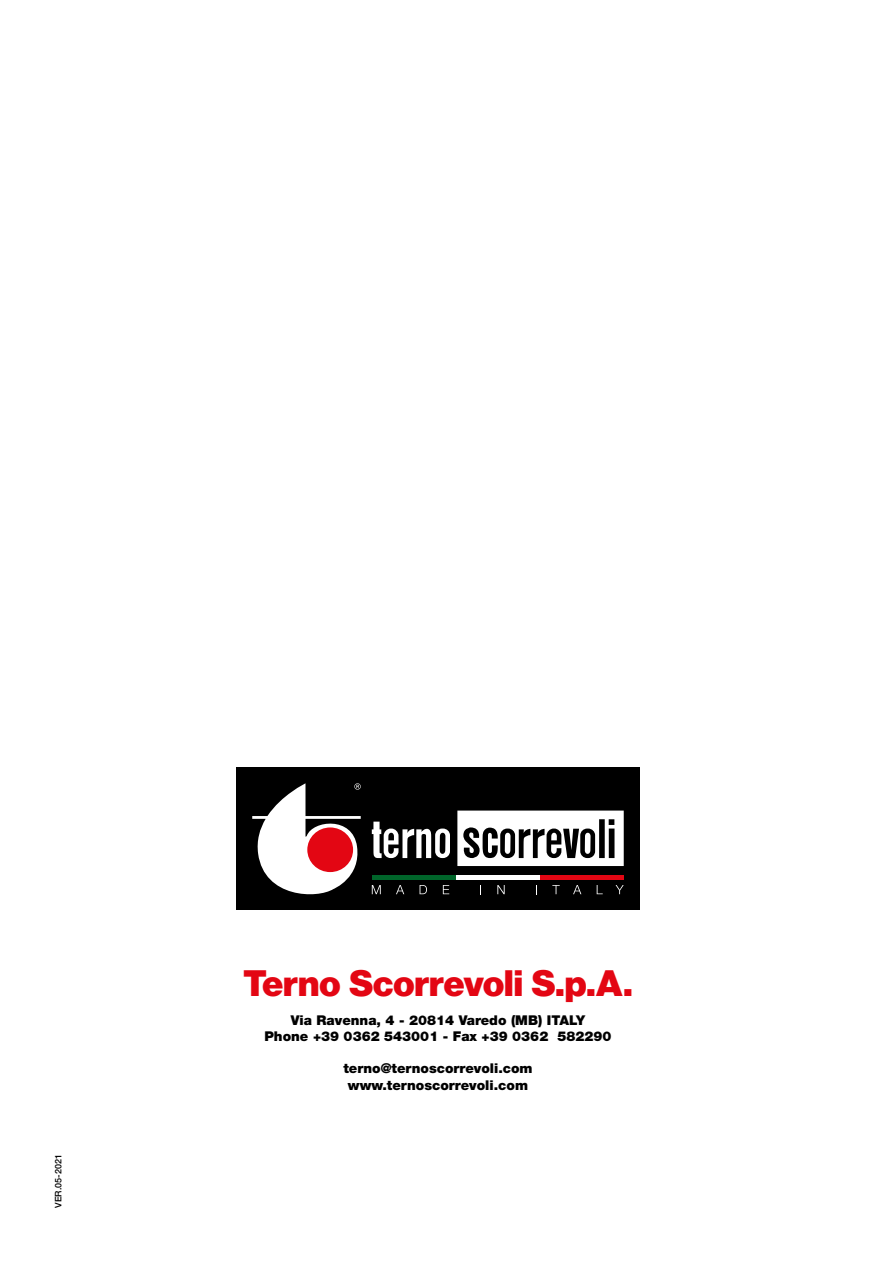
<style>
.page{position:relative;width:893px;height:1263px;background:#fff}
.page>*{position:absolute;margin:0;border:0;box-sizing:border-box;transform-origin:0 0}
.t1{font:900 36px "BW Haas Head 95";color:#e30613}
.t2{font:900 13.5px/16.2px "Helvetica Neue LT Std";color:#000;text-align:center}
.t3{font:500 9px "Helvetica Neue LT Std";color:#000}
</style>
<div class="page">
<div style="left:236px;top:767px;width:404px;height:143px;background:#000"></div>
<svg style="left:372px;top:822px;width:78px;height:36px"></svg>
<svg style="left:457px;top:810px;width:167px;height:56px"></svg>
<hr style="left:372px;top:875px;width:84px;height:4px;background:#00652a">
<hr style="left:456px;top:875px;width:84px;height:4px;background:#fff">
<hr style="left:540px;top:875px;width:84px;height:4px;background:#e30613">
<svg style="left:372px;top:885px;width:9px;height:9px"></svg>
<svg style="left:396px;top:885px;width:8px;height:9px"></svg>
<svg style="left:420px;top:885px;width:7px;height:9px"></svg>
<svg style="left:443px;top:885px;width:6px;height:9px"></svg>
<svg style="left:497px;top:885px;width:8px;height:9px"></svg>
<svg style="left:552px;top:885px;width:8px;height:9px"></svg>
<svg style="left:573px;top:885px;width:8px;height:9px"></svg>
<svg style="left:597px;top:885px;width:6px;height:9px"></svg>
<svg style="left:616px;top:885px;width:8px;height:9px"></svg>
<svg style="left:252px;top:783px;width:109px;height:112px"></svg>
<p class="t3" style="left:53px;top:1208px;width:55px;rotate:-90deg">VER.05-2021</p>
<h1 class="t1" style="left:244px;top:962px;width:390px">Terno Scorrevoli S.p.A.</h1>
<p class="t2" style="left:264px;top:1012px;width:348px">Via Ravenna, 4 - 20814 Varedo (MB) ITALY<br>Phone +39 0362 543001 - Fax +39 0362 582290</p>
<p class="t2" style="left:343px;top:1060px;width:191px">terno@ternoscorrevoli.com www.ternoscorrevoli.com</p>
</div>
